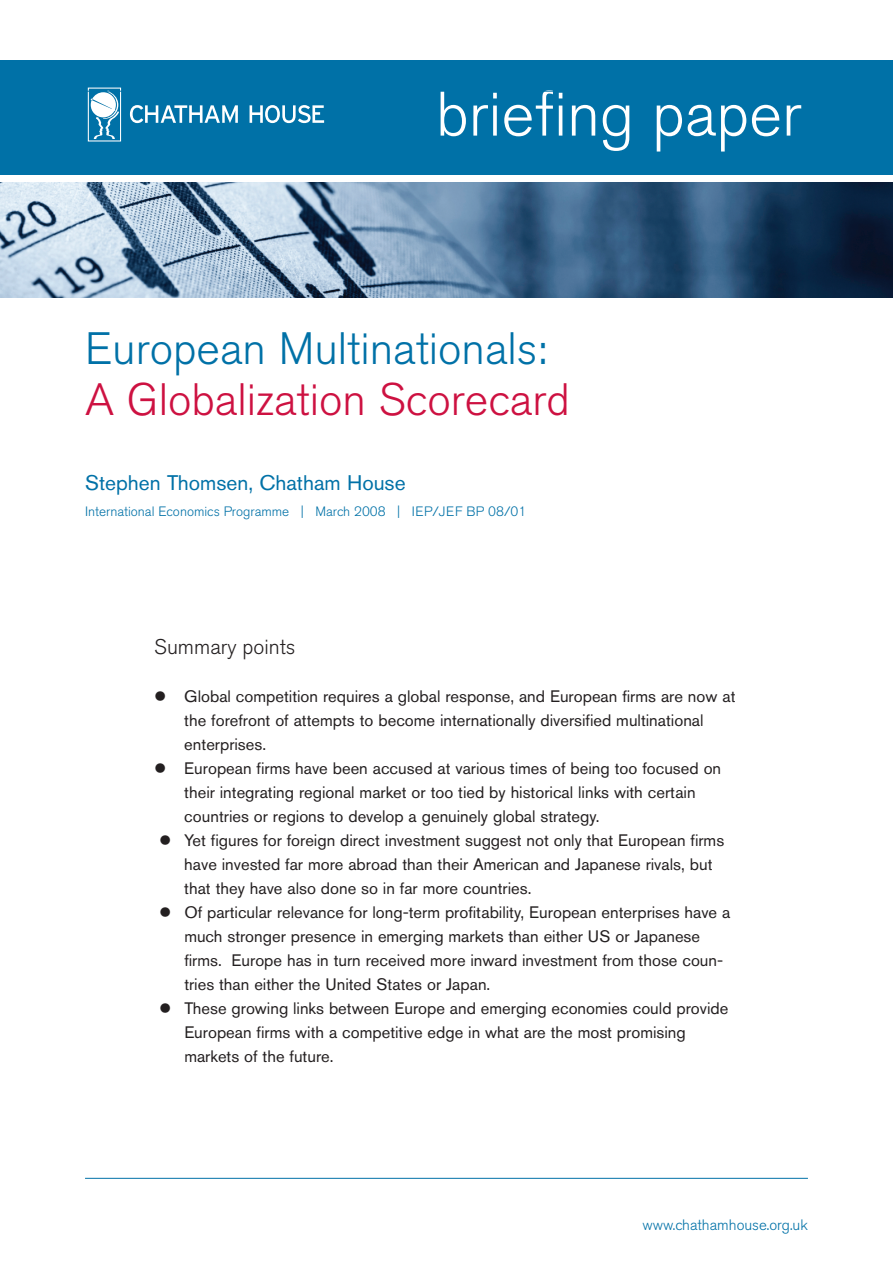
<style>
.page{position:relative;width:893px;height:1263px;background:#fff}
.page>*{position:absolute;margin:0;border:0;box-sizing:border-box;transform-origin:0 0}
.t1{font:300 63px "Akzidenz Grotesk BE";color:#fff}
.t2{font:300 45px "Akzidenz Grotesk BE";color:#0071a7}
.t3{font:300 45px "Akzidenz Grotesk BE";color:#cd1141}
.t4{font:21px "Akzidenz Grotesk BE";color:#0071a7}
.t5{font:300 21px "Akzidenz Grotesk BE";color:#231f20}
.t6{font:16.5px/24px "Akzidenz Grotesk BE";color:#231f20}
.t7{font:300 15px "Akzidenz Grotesk BE";color:#0071a7}
.t8{font:300 13.5px "Akzidenz Grotesk BE";color:#0071a7}
</style>
<div class="page">
<div style="left:0;top:60px;width:893px;height:114px;background:#0071a7"></div>
<svg style="left:130px;top:105px;width:108px;height:18px"></svg>
<svg style="left:250px;top:105px;width:74px;height:18px"></svg>
<div style="left:88px;top:88px;width:33px;height:53px;border:1px solid #fff"></div>
<svg style="left:91px;top:90px;width:28px;height:49px"></svg>
<img style="left:0;top:183px;width:893px;height:115px">
<hr style="left:85px;top:91px;width:723px;height:1px;background:#0071a7">
<hr style="left:85px;top:1178px;width:723px;height:1px;background:#0071a7">
<h1 class="t1" style="left:436px;top:87px;width:367px">briefing paper</h1>
<h2 class="t2" style="left:85px;top:329px;width:463px">European Multinationals:</h2>
<h2 class="t3" style="left:85px;top:380px;width:486px">A Globalization Scorecard</h2>
<p class="t4" style="left:85px;top:475px;width:322px">Stephen Thomsen, Chatham House</p>
<p class="t8" style="left:85px;top:505px;width:443px">International Economics Programme | March 2008 | IEP/JEF BP 08/01</p>
<p class="t5" style="left:154px;top:638px;width:143px">Summary points</p>
<p class="t6" style="left:184px;top:686px;width:553px">Global competition requires a global response, and European firms are now at the forefront of attempts to become internationally diversified multinational enterprises.<br>European firms have been accused at various times of being too focused on their integrating regional market or too tied by historical links with certain countries or regions to develop a genuinely global strategy.<br>Yet figures for foreign direct investment suggest not only that European firms have invested far more abroad than their American and Japanese rivals, but that they have also done so in far more countries.<br>Of particular relevance for long-term profitability, European enterprises have a much stronger presence in emerging markets than either US or Japanese firms. Europe has in turn received more inward investment from those coun&shy;tries than either the United States or Japan.<br>These growing links between Europe and emerging economies could provide European firms with a competitive edge in what are the most promising markets of the future.</p>
<p class="t7" style="left:642px;top:1218px;width:167px">www.chathamhouse.org.uk</p>
</div>
